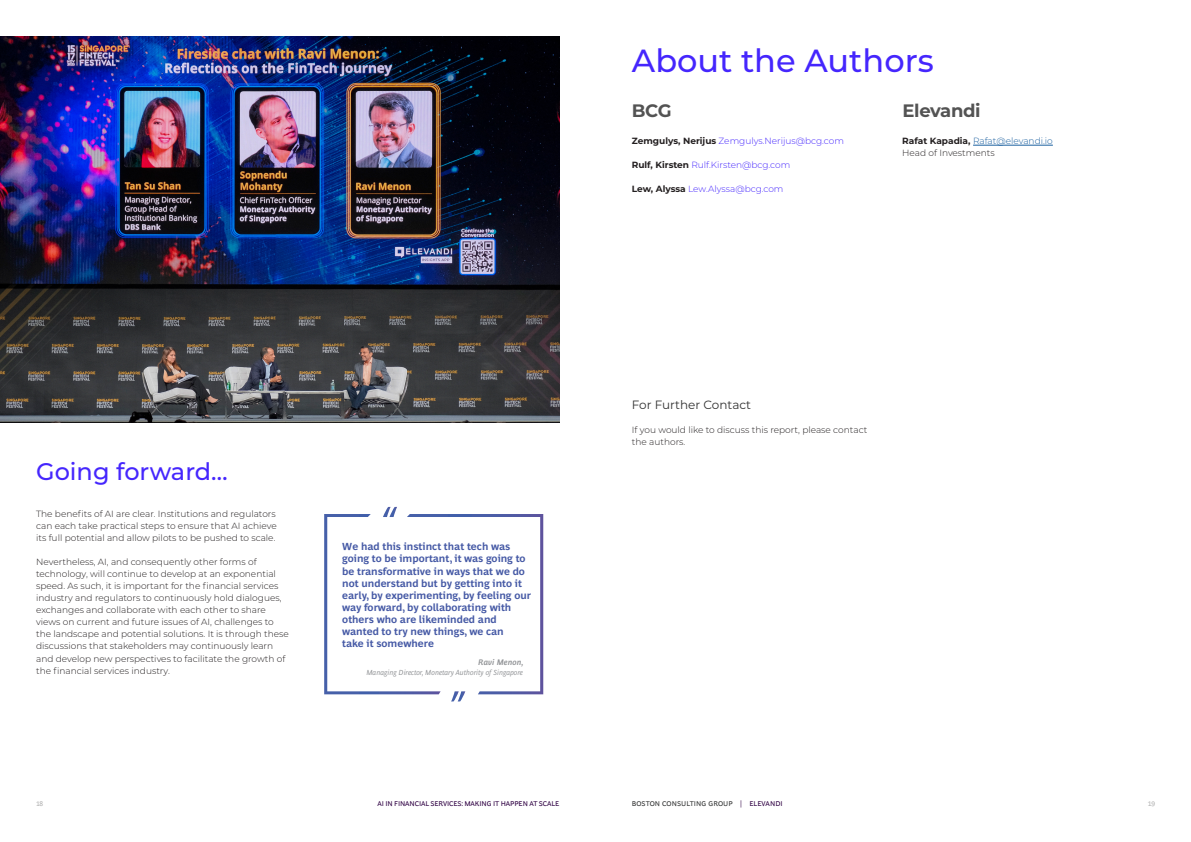
<style>
.page{position:relative;width:1191px;height:842px;background:#fff}
.page>*{position:absolute;margin:0;border:0;box-sizing:border-box;transform-origin:0 0}
.Title_-_Green_C_PURPLE{font:500 32px "Montserrat";color:#4526fd}
.Chapter_-_Title{font:500 24px "Montserrat";color:#4526fd}
.Chapter_-_Subtitle{font:700 18px "Montserrat";letter-spacing:-.02em;color:#535353}
.Credits_-_Header{font:12px "Montserrat";color:#323232}
.t1{font:700 10.5px/12.1px "Henderson BCG Sans";color:#4559a5}
.Body_Copy{font:300 9px/12px "Montserrat";color:#231f20}
.Body_Copy-2{font:300 9px "Montserrat";color:#4526fd}
.Body_Copy-3{font:300 9px/12px "Montserrat";color:#175d9e}
.t2{font:italic 700 8.2px "Henderson BCG Sans";color:#939598}
.t3{font:italic 7.5px "Henderson BCG Sans";color:#939598}
.t4{font:7px "Henderson BCG Sans";letter-spacing:-.02em;color:#2f0043}
.t5{font:7px "Henderson BCG Sans";letter-spacing:.01em;color:#313232}
.t6{font:7px "Henderson BCG Sans";color:#b1b1b1}
.s1{font-weight:700;color:#231f20}
.s2{color:#231f20}
.s3{color:#2f0043}
</style>
<div class="page">
<img style="left:0;top:36px;width:560px;height:386px">
<svg style="left:324px;top:507px;width:219px;height:194px"></svg>
<hr style="left:973px;top:145px;width:79px;height:1px;background:#175d9e">
<p class="Title_-_Green_C_PURPLE" style="left:632px;top:38px;width:303px">About the Authors</p>
<p class="Chapter_-_Subtitle" style="left:631px;top:98px;width:41px">BCG</p>
<p class="Chapter_-_Subtitle" style="left:902px;top:98px;width:80px">Elevandi</p>
<p class="Body_Copy-2" style="left:631px;top:135px;width:214px"><span class="s1">Zemgulys, Nerijus</span> Zemgulys.Nerijus@bcg.com</p>
<p class="Body_Copy-2" style="left:631px;top:159px;width:160px"><span class="s1">Rulf, Kirsten</span> Rulf.Kirsten@bcg.com</p>
<p class="Body_Copy-2" style="left:631px;top:183px;width:153px"><span class="s1">Lew, Alyssa</span> Lew.Alyssa@bcg.com</p>
<p class="Body_Copy-3" style="left:902px;top:135px;width:152px"><span class="s1">Rafat Kapadia,</span> Rafat@elevandi.io<br><span class="s2">Head of Investments</span></p>
<p class="Chapter_-_Title" style="left:36px;top:455px;width:193px">Going forward…</p>
<p class="Body_Copy" style="left:36px;top:508px;width:242px;text-align:justify">The benefits of AI are clear. Institutions and regulators can each take practical steps to ensure that AI achieve its full potential and allow pilots to be pushed to scale.</p>
<p class="Body_Copy" style="left:36px;top:556px;width:254px">Nevertheless, AI, and consequently other forms of technology, will continue to develop at an exponential speed. As such, it is important for the financial services industry and regulators to continuously hold dialogues, exchanges and collaborate with each other to share views on current and future issues of AI, challenges to the landscape and potential solutions. It is through these discussions that stakeholders may continuously learn and develop new perspectives to facilitate the growth of the financial services industry.</p>
<p class="t1" style="left:342px;top:540px;width:190px">We had this instinct that tech was going to be important, it was going to be transformative in ways that we do not understand but by getting into it early, by experimenting, by feeling our way forward, by collaborating with others who are likeminded and wanted to try new things, we can<br>take it somewhere</p>
<p class="t2" style="left:478px;top:656px;width:47px">Ravi Menon,</p>
<p class="t3" style="left:366px;top:667px;width:158px">Managing Director, Monetary Authority of Singapore</p>
<p class="Credits_-_Header" style="left:632px;top:396px;width:121px">For Further Contact</p>
<p class="Body_Copy" style="left:632px;top:423px;width:237px">If you would like to discuss this report, please contact the authors.</p>
<p class="t6" style="left:36px;top:798px;width:9px">18</p>
<p class="t4" style="left:377px;top:798px;width:183px">AI IN FINANCIAL SERVICES: MAKING IT HAPPEN AT SCALE</p>
<p class="t5" style="left:631px;top:798px;width:152px">BOSTON CONSULTING GROUP <span class="s3">| ELEVANDI</span></p>
<p class="t6" style="left:1147px;top:798px;width:9px">19</p>
</div>
